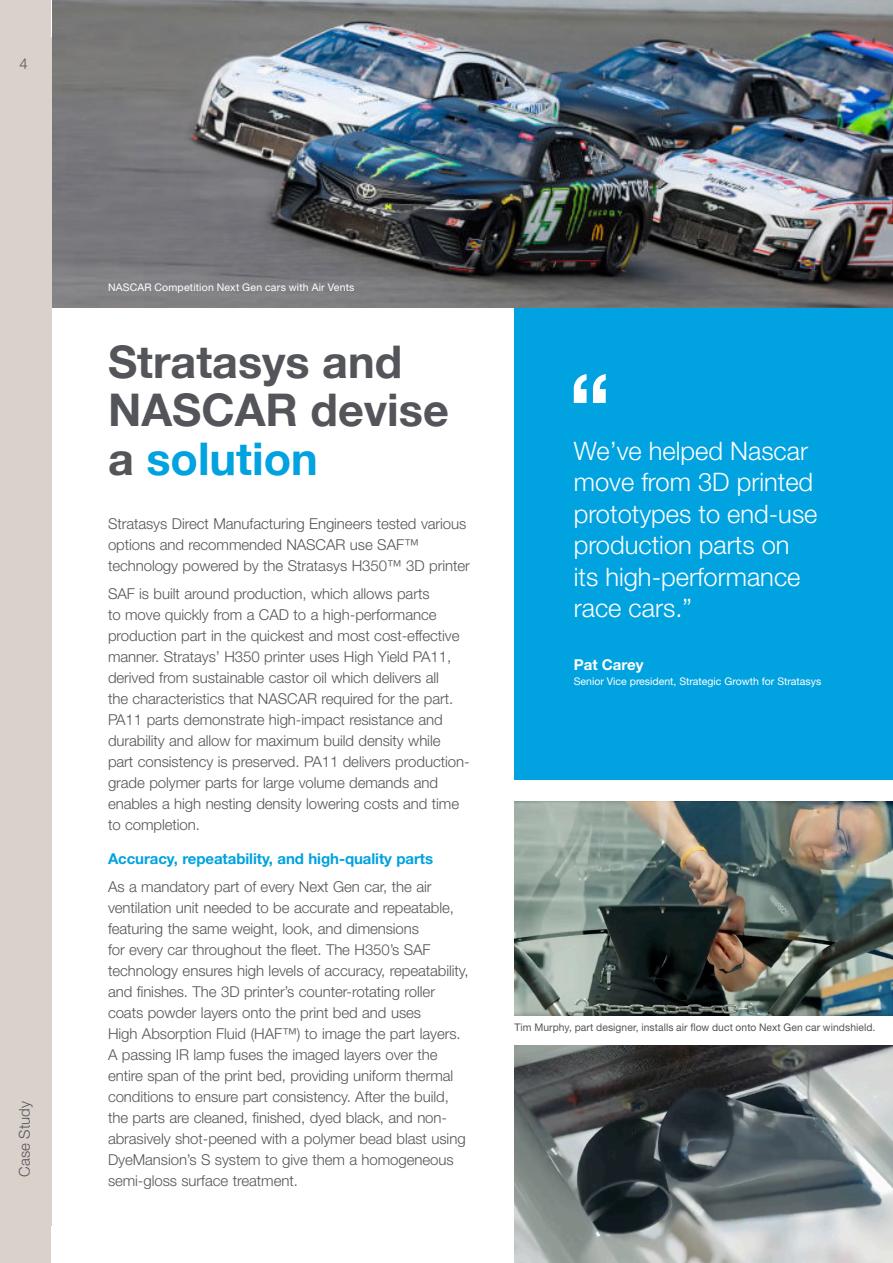
<style>
.page{position:relative;width:893px;height:1263px;background:#fff}
.page>*{position:absolute;margin:0;border:0;box-sizing:border-box;transform-origin:0 0}
.t1{font:700 45px/48px "Helvetica Neue";color:#54555a}
.t2{font:300 25.5px/31.5px "Helvetica Neue LT Std";color:#fff}
.t3{font:300 15px/21px "Helvetica Neue LT Std";letter-spacing:-.005em;color:#54555a}
.t4{font:700 15px "Helvetica Neue LT Std";letter-spacing:-.005em;color:#00a2df}
.t5{font:700 15px "Helvetica Neue LT Std";color:#fff}
.t6{font:10.5px "Helvetica Neue LT Std";letter-spacing:.01em;color:#54555a}
.t7{font:10.5px "Helvetica Neue LT Std";color:#fff}
.t8{font:10.5px "Helvetica Neue LT Std";letter-spacing:.02em;color:#fff}
.s1{color:#00a2df}
</style>
<div class="page">
<div style="left:0;top:0;width:51px;height:1263px;background:#dad1cb"></div>
<div style="left:514px;top:307px;width:379px;height:473px;background:#00a2df"></div>
<svg style="left:574px;top:374px;width:32px;height:29px"></svg>
<img style="left:52px;top:0;width:841px;height:307px">
<img style="left:514px;top:1045px;width:379px;height:218px">
<img style="left:514px;top:801px;width:379px;height:214px">
<p class="t3" style="left:20px;top:52px;width:10px">4</p>
<p class="t3" style="left:14px;top:1177px;width:77px;rotate:-90deg">Case Study</p>
<p class="t8" style="left:108px;top:281px;width:248px">NASCAR Competition Next Gen cars with Air Vents</p>
<h1 class="t1" style="left:108px;top:340px;width:342px">Stratasys and<br>NASCAR devise a <span class="s1">solution</span></h1>
<p class="t3" style="left:108px;top:513px;width:363px">Stratasys Direct Manufacturing Engineers tested various options and recommended NASCAR use SAF™ technology powered by the Stratasys H350™ 3D printer</p>
<p class="t3" style="left:108px;top:582px;width:363px">SAF is built around production, which allows parts<br>to move quickly from a CAD to a high-performance production part in the quickest and most cost-effective manner. Stratays’ H350 printer uses High Yield PA11, derived from sustainable castor oil which delivers all<br>the characteristics that NASCAR required for the part.<br>PA11 parts demonstrate high-impact resistance and durability and allow for maximum build density while<br>part consistency is preserved. PA11 delivers production&shy;grade polymer parts for large volume demands and enables a high nesting density lowering costs and time to completion.</p>
<p class="t4" style="left:108px;top:849px;width:327px">Accuracy, repeatability, and high-quality parts</p>
<p class="t3" style="left:108px;top:876px;width:362px">As a mandatory part of every Next Gen car, the air ventilation unit needed to be accurate and repeatable, featuring the same weight, look, and dimensions<br>for every car throughout the fleet. The H350’s SAF technology ensures high levels of accuracy, repeatability, and finishes. The 3D printer’s counter-rotating roller coats powder layers onto the print bed and uses<br>High Absorption Fluid (HAF™) to image the part layers.<br>A passing IR lamp fuses the imaged layers over the entire span of the print bed, providing uniform thermal conditions to ensure part consistency. After the build, the parts are cleaned, finished, dyed black, and non&shy;abrasively shot-peened with a polymer bead blast using DyeMansion’s S system to give them a homogeneous semi-gloss surface treatment.</p>
<h2 class="t2" style="left:574px;top:434px;width:245px">We’ve helped Nascar move from 3D printed prototypes to end-use production parts on its high-performance race cars.”</h2>
<p class="t5" style="left:574px;top:656px;width:71px">Pat Carey</p>
<p class="t7" style="left:574px;top:675px;width:249px">Senior Vice president, Strategic Growth for Stratasys</p>
<p class="t6" style="left:514px;top:1021px;width:362px">Tim Murphy, part designer, installs air flow duct onto Next Gen car windshield.</p>
</div>
